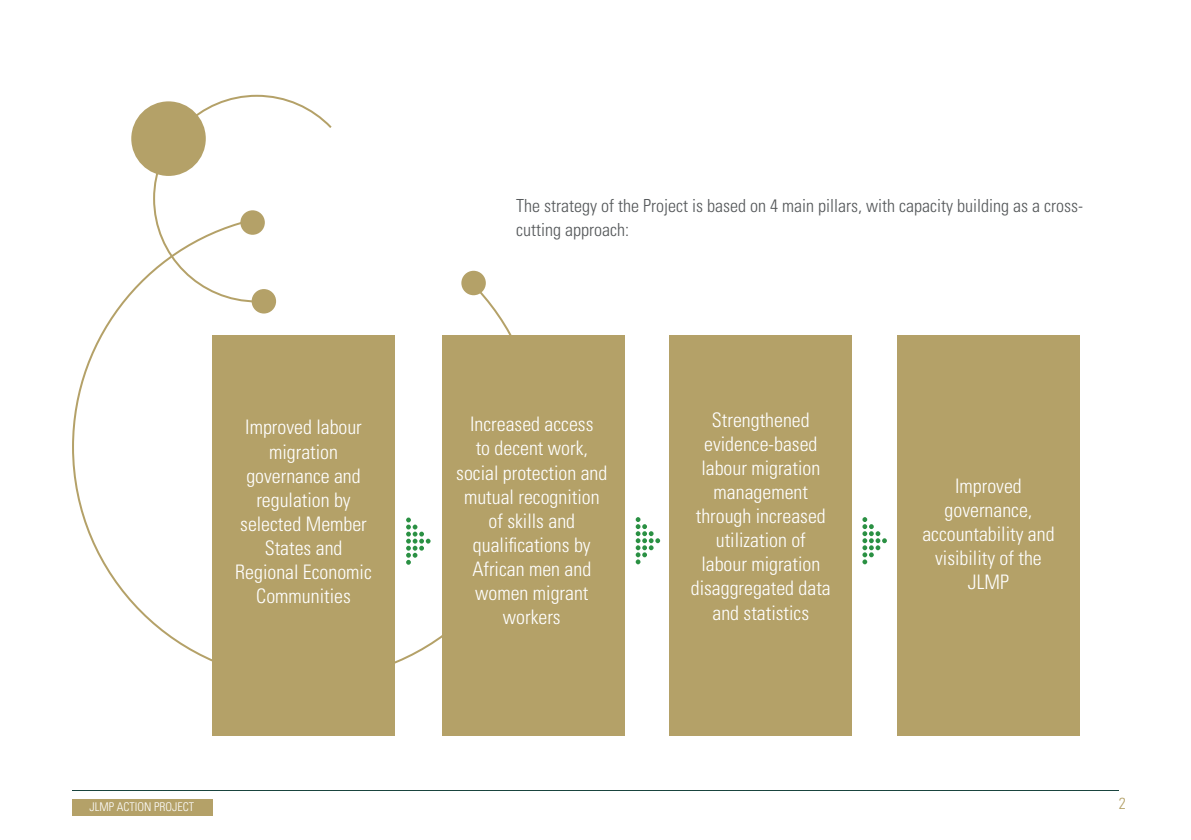
<style>
.page{position:relative;width:1191px;height:840px;background:#fff}
.page>*{position:absolute;margin:0;border:0;box-sizing:border-box;transform-origin:0 0}
.t1{font:300 condensed 20px/24px "Univers LT Std";color:#fff;text-align:center}
.t2{font:300 condensed 18px/24px "Univers LT Std";color:#545759}
.t3{font:300 condensed 16px "Univers LT Std";color:#b4a168}
.t4{font:300 condensed 12px "Univers LT Std";color:#fff}
</style>
<div class="page">
<div style="left:72px;top:798px;width:141px;height:16px;background:#b4a168"></div>
<svg style="left:72px;top:271px;width:440px;height:393px"></svg>
<svg style="left:152px;top:94px;width:182px;height:209px"></svg>
<div style="left:131px;top:101px;width:75px;height:75px;background:#b4a168;border-radius:50%"></div>
<div style="left:240px;top:210px;width:25px;height:25px;background:#b4a168;border-radius:50%"></div>
<div style="left:252px;top:289px;width:24px;height:24px;background:#b4a168;border-radius:50%"></div>
<div style="left:461px;top:270px;width:25px;height:25px;background:#b4a168;border-radius:50%"></div>
<div style="left:212px;top:335px;width:183px;height:400px;background:#b4a168"></div>
<div style="left:441px;top:335px;width:183px;height:400px;background:#b4a168"></div>
<div style="left:669px;top:335px;width:183px;height:400px;background:#b4a168"></div>
<div style="left:897px;top:335px;width:183px;height:400px;background:#b4a168"></div>
<svg style="left:406px;top:517px;width:24px;height:47px"></svg>
<svg style="left:635px;top:517px;width:25px;height:47px"></svg>
<svg style="left:862px;top:517px;width:25px;height:47px"></svg>
<p class="t2" style="left:516px;top:194px;width:568px">The strategy of the Project is based on 4 main pillars, with capacity building as a cross&shy;cutting approach:</p>
<p class="t1" style="left:235px;top:415px;width:138px">Improved labour migration governance and regulation by selected Member<br>States and<br>Regional Economic<br>Communities</p>
<p class="t1" style="left:456px;top:412px;width:153px">Increased access<br>to decent work, social protection and mutual recognition of skills and qualifications by<br>African men and women migrant workers</p>
<p class="t1" style="left:691px;top:408px;width:141px">Strengthened evidence-based labour migration management through increased utilization of labour migration disaggregated data and statistics</p>
<p class="t1" style="left:922px;top:474px;width:134px">Improved governance, accountability and visibility of the<br>JLMP</p>
<p class="t4" style="left:89px;top:799px;width:106px">JLMP ACTION PROJECT</p>
<p class="t3" style="left:1118px;top:792px;width:9px">2</p>
</div>
